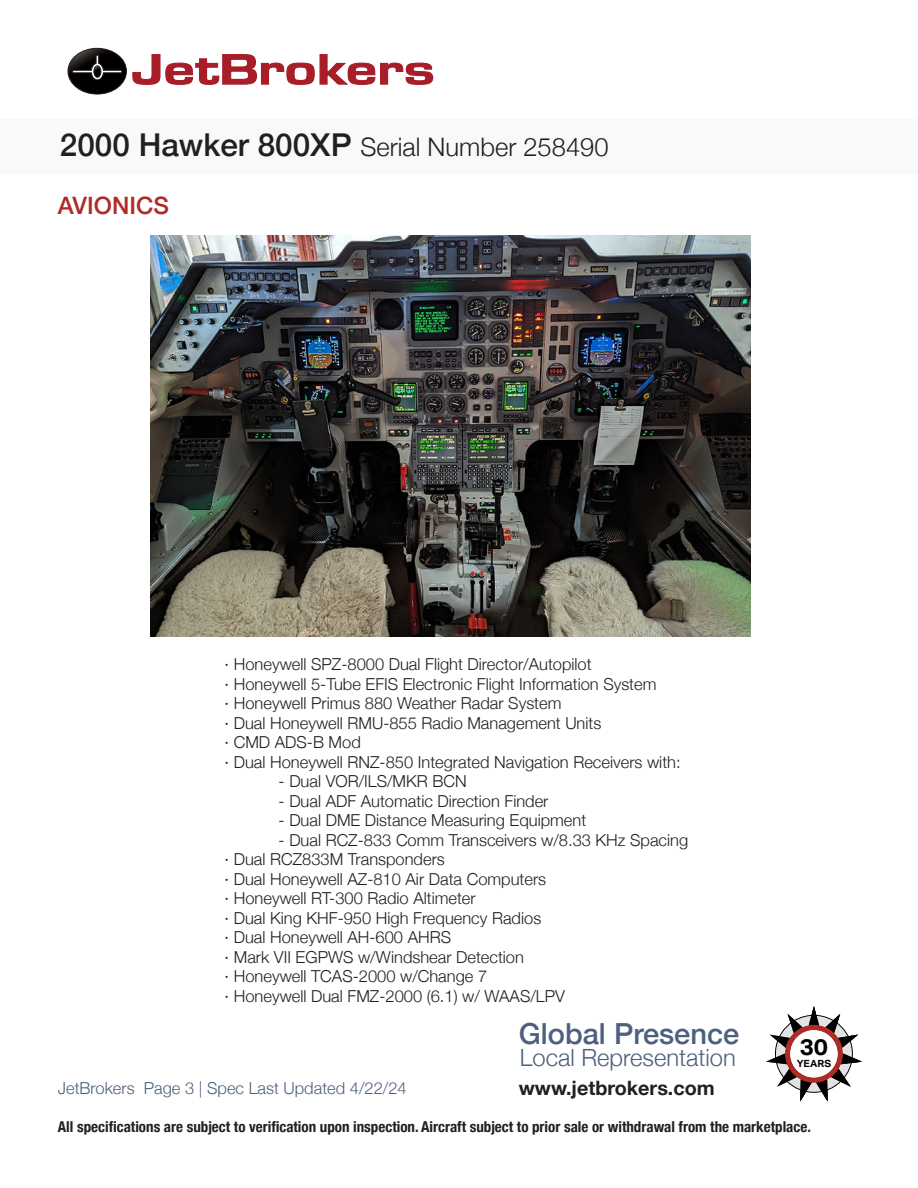
<style>
.page{position:relative;width:918px;height:1188px;background:#fff}
.page>*{position:absolute;margin:0;border:0;box-sizing:border-box;transform-origin:0 0}
.t1{font:500 29.1px "Helvetica Neue";color:#4d607d}
.t2{font:300 25.5px "Helvetica Neue";color:#231f20}
.t3{font:500 24px "Helvetica Neue";color:#ae2c28}
.t4{font:300 23.7px "Helvetica Neue";color:#4d607d}
.t5{font:700 22.65px "Aktiv Grotesk";color:#000;scale:1.06 1}
.t6{font:700 19.8px "Helvetica Neue";color:#231f20}
.t7{font:300 16.5px "Helvetica Neue";color:#231f20}
.t8{font:300 16.5px "Helvetica Neue";color:#4d607d}
.t9{font:700 condensed 15px "Helvetica Neue";color:#231f20}
.t10{font:700 9.9px "Aktiv Grotesk";color:#000;scale:1.06 1}
.s1{font-weight:500;font-size:31.5px}
.s2{font-weight:400}
</style>
<div class="page">
<div style="left:0;top:119px;width:917px;height:55px;background:#faf9fa"></div>
<svg style="left:67px;top:47px;width:367px;height:48px"></svg>
<img style="left:150px;top:235px;width:601px;height:401px">
<svg style="left:766px;top:1006px;width:96px;height:95px"></svg>
<div style="left:785px;top:1025px;width:58px;height:58px;background:#ae2c28;border-radius:50%"></div>
<div style="left:775px;top:1015px;width:78px;height:77px;border:1px solid #000;border-radius:50%"></div>
<div style="left:790px;top:1030px;width:48px;height:47px;background:#fff;border-radius:50%"></div>
<p class="t2" style="left:60px;top:126px;width:550px"><span class="s1">2000 Hawker 800XP</span> Serial Number 258490</p>
<p class="t3" style="left:58px;top:186px;width:112px">AVIONICS</p>
<p class="t7" style="left:225px;top:651px;width:369px"><span class="s2">·</span> Honeywell SPZ-8000 Dual Flight Director/Autopilot</p>
<p class="t7" style="left:225px;top:670px;width:433px"><span class="s2">·</span> Honeywell 5-Tube EFIS Electronic Flight Information System</p>
<p class="t7" style="left:225px;top:690px;width:338px"><span class="s2">·</span> Honeywell Primus 880 Weather Radar System</p>
<p class="t7" style="left:225px;top:709px;width:378px"><span class="s2">·</span> Dual Honeywell RMU-855 Radio Management Units</p>
<p class="t7" style="left:225px;top:729px;width:138px"><span class="s2">·</span> CMD ADS-B Mod</p>
<p class="t7" style="left:225px;top:748px;width:458px"><span class="s2">·</span> Dual Honeywell RNZ-850 Integrated Navigation Receivers with:</p>
<p class="t7" style="left:279px;top:768px;width:190px">- Dual VOR/ILS/MKR BCN</p>
<p class="t7" style="left:279px;top:787px;width:271px">- Dual ADF Automatic Direction Finder</p>
<p class="t7" style="left:279px;top:807px;width:309px">- Dual DME Distance Measuring Equipment</p>
<p class="t7" style="left:279px;top:826px;width:411px">- Dual RCZ-833 Comm Transceivers w/8.33 KHz Spacing</p>
<p class="t7" style="left:225px;top:846px;width:222px"><span class="s2">·</span> Dual RCZ833M Transponders</p>
<p class="t7" style="left:225px;top:865px;width:323px"><span class="s2">·</span> Dual Honeywell AZ-810 Air Data Computers</p>
<p class="t7" style="left:225px;top:885px;width:253px"><span class="s2">·</span> Honeywell RT-300 Radio Altimeter</p>
<p class="t7" style="left:225px;top:904px;width:318px"><span class="s2">·</span> Dual King KHF-950 High Frequency Radios</p>
<p class="t7" style="left:225px;top:924px;width:228px"><span class="s2">·</span> Dual Honeywell AH-600 AHRS</p>
<p class="t7" style="left:225px;top:943px;width:301px"><span class="s2">·</span> Mark VII EGPWS w/Windshear Detection</p>
<p class="t7" style="left:225px;top:963px;width:264px"><span class="s2">·</span> Honeywell TCAS-2000 w/Change 7</p>
<p class="t7" style="left:225px;top:982px;width:342px"><span class="s2">·</span> Honeywell Dual FMZ-2000 (6.1) w/ WAAS/LPV</p>
<p class="t1" style="left:519px;top:1010px;width:222px">Global Presence</p>
<p class="t4" style="left:520px;top:1039px;width:217px">Local Representation</p>
<p class="t6" style="left:519px;top:1072px;width:197px">www.jetbrokers.com</p>
<h3 class="t5" style="left:800px;top:1034px;width:28px">30</h3>
<h3 class="t5" style="left:800px;top:1034px;width:28px">28</h3>
<p class="t10" style="left:797px;top:1058px;width:34px">YEARS</p>
<p class="t8" style="left:58px;top:1075px;width:350px">JetBrokers Page 3 | Spec Last Updated 4/22/24</p>
<p class="t9" style="left:58px;top:1114px;width:755px">All specifications are subject to verification upon inspection. Aircraft subject to prior sale or withdrawal from the marketplace.</p>
</div>
